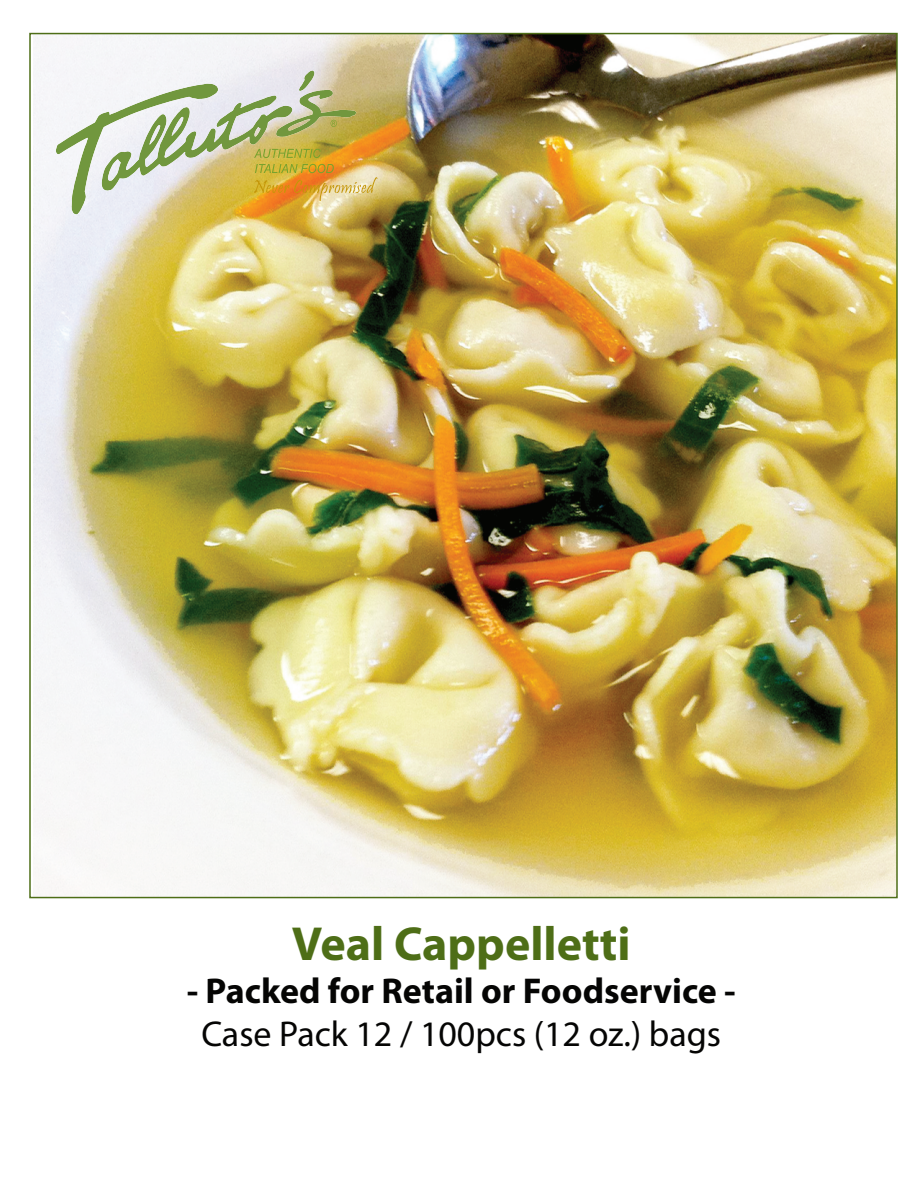
<style>
.page{position:relative;width:918px;height:1188px;background:#fff}
.page>*{position:absolute;margin:0;border:0;box-sizing:border-box;transform-origin:0 0}
.t1{font:700 48px "Myriad Pro";color:#4e6e17}
.t2{font:700 36px "Myriad Pro";color:#050504}
.t3{font:36px "Myriad Pro";color:#050504}
</style>
<div class="page">
<img style="left:33px;top:36px;width:862px;height:859px">
<img style="left:51px;top:67px;width:309px;height:151px">
<svg style="left:254px;top:149px;width:67px;height:9px"></svg>
<svg style="left:254px;top:164px;width:124px;height:37px;background:#dfb053"></svg>
<svg style="left:331px;top:120px;width:6px;height:7px"></svg>
<h1 class="t1" style="left:292px;top:912px;width:340px">Veal Cappelletti</h1>
<p class="t2" style="left:187px;top:967px;width:550px">- Packed for Retail or Foodservice -</p>
<p class="t3" style="left:201px;top:1012px;width:521px">Case Pack 12 / 100pcs (12 oz.) bags</p>
</div>
